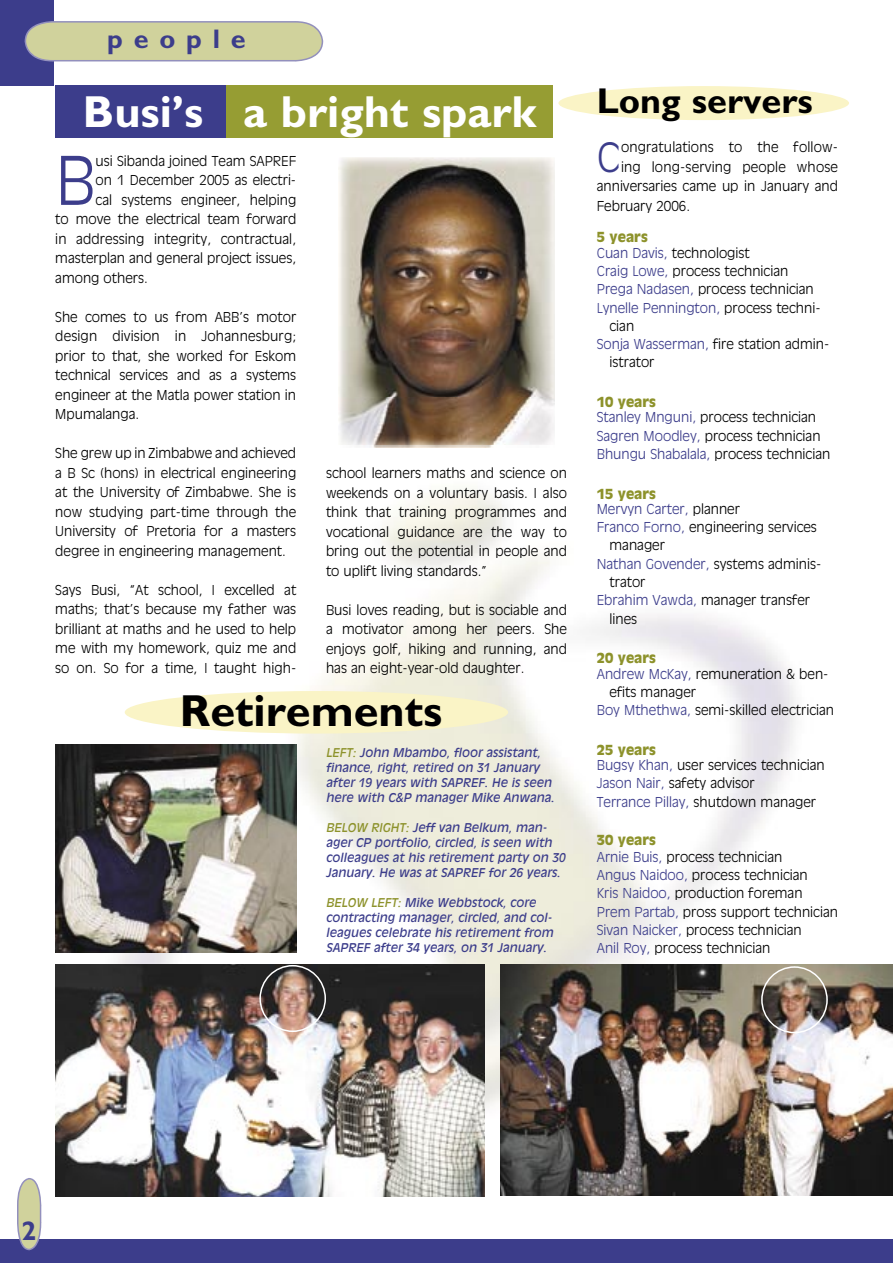
<style>
.page{position:relative;width:893px;height:1263px;background:#fff}
.page>*{position:absolute;margin:0;border:0;box-sizing:border-box;transform-origin:0 0}
.t1{font:300 66px "Antiquary 45";color:#3c3d8b}
.t2{font:700 45px "Guild 75";color:#fff}
.t3{font:700 45px "Guild 75";color:#000}
.t4{font:300 39.75px "Antiquary 45";color:#3c3d8b}
.t5{font:700 36px "Guild 75";color:#000}
.t6{font:700 27px "Guild 75";letter-spacing:.4em;color:#3c3d8b}
.t7{font:300 13.5px/19.5px "Antiquary 45";color:#000;text-align:justify}
.t8{font:300 13.5px "Antiquary 45";color:#3c3d8b}
.t9{font:700 13.5px "Antiquary 75";color:#8d922b}
.t10{font:12px/15px "Antiquary 56 Rom Ital";color:#3c3d8b}
.s1{color:#8d922b}
.s2{color:#3c3d8b}
.s3{color:#000}
</style>
<div class="page">
<img style="left:70px;top:491px;width:761px;height:706px">
<div style="left:125px;top:691px;width:383px;height:42px;background:#faf4c6;border-radius:50%"></div>
<div style="left:0;top:1239px;width:893px;height:24px;background:#3c3d8b"></div>
<svg style="left:17px;top:1178px;width:24px;height:72px;background:#c2c3a7"></svg>
<div style="left:0;top:0;width:54px;height:85px;background:#3c3d8b"></div>
<svg style="left:25px;top:21px;width:298px;height:40px;background:#c9cb9f"></svg>
<div style="left:55px;top:85px;width:176px;height:53px;background:#3c3d8b"></div>
<div style="left:227px;top:85px;width:326px;height:53px;background:#969d33"></div>
<div style="left:558px;top:86px;width:291px;height:34px;background:#faf4c6;border-radius:50%"></div>
<img style="left:339px;top:157px;width:215px;height:291px">
<img style="left:55px;top:965px;width:430px;height:231px">
<img style="left:500px;top:965px;width:393px;height:231px">
<img style="left:55px;top:744px;width:241px;height:208px">
<img style="left:259px;top:965px;width:67px;height:67px">
<img style="left:761px;top:966px;width:67px;height:67px">
<h3 class="t6" style="left:107px;top:23px;width:140px">people</h3>
<h2 class="t2" style="left:83px;top:85px;width:455px">Busi’s a bright spark</h2>
<h1 class="t1" style="left:55px;top:142px;width:42px">B</h1>
<p class="t7" style="left:96px;top:151px;width:202px">usi Sibanda joined Team SAPREF</p>
<p class="t7" style="left:96px;top:170px;width:202px">on 1 December 2005 as electri-</p>
<p class="t7" style="left:96px;top:190px;width:202px">cal systems engineer, helping</p>
<p class="t7" style="left:55px;top:209px;width:242px">to move the electrical team forward</p>
<p class="t7" style="left:55px;top:229px;width:242px">in addressing integrity, contractual,</p>
<p class="t7" style="left:55px;top:248px;width:242px">masterplan and general project issues,</p>
<p class="t7" style="left:55px;top:268px;width:94px">among others.</p>
<p class="t7" style="left:55px;top:307px;width:242px">She comes to us from ABB’s motor design division in Johannesburg; prior to that, she worked for Eskom technical services and as a systems engineer at the Matla power station in Mpumalanga.</p>
<p class="t7" style="left:55px;top:443px;width:242px">She grew up in Zimbabwe and achieved a B Sc (hons) in electrical engineering at the University of Zimbabwe. She is now studying part-time through the University of Pretoria for a masters degree in engineering management.</p>
<p class="t7" style="left:55px;top:580px;width:242px">Says Busi, “At school, I excelled at maths; that’s because my father was brilliant at maths and he used to help me with my homework, quiz me and so on. So for a time, I taught high-</p>
<p class="t7" style="left:326px;top:463px;width:242px">school learners maths and science on weekends on a voluntary basis. I also think that training programmes and vocational guidance are the way to bring out the potential in people and to uplift living standards.”</p>
<p class="t7" style="left:326px;top:600px;width:242px">Busi loves reading, but is sociable and a motivator among her peers. She enjoys golf, hiking and running, and has an eight-year-old daughter.</p>
<h2 class="t3" style="left:180px;top:684px;width:264px">Retirements</h2>
<p class="t10" style="left:326px;top:744px;width:230px"><span class="s1">LEFT:</span> John Mbambo, floor assistant, finance, right, retired on 31 January after 19 years with SAPREF. He is seen here with C&amp;P manager Mike Anwana.</p>
<p class="t10" style="left:326px;top:819px;width:241px"><span class="s1">BELOW RIGHT:</span> Jeff van Belkum, man&shy;ager CP portfolio, circled, is seen with colleagues at his retirement party on 30<br>January. He was at SAPREF for 26 years.</p>
<p class="t10" style="left:326px;top:894px;width:229px"><span class="s1">BELOW LEFT:</span> Mike Webbstock, core contracting manager, circled, and col&shy;leagues celebrate his retirement from SAPREF after 34 years, on 31 January.</p>
<h3 class="t5" style="left:597px;top:79px;width:218px">Long servers</h3>
<h3 class="t4" style="left:597px;top:134px;width:26px">C</h3>
<p class="t7" style="left:621px;top:137px;width:218px">ongratulations to the follow-</p>
<p class="t7" style="left:621px;top:156px;width:218px">ing long-serving people whose</p>
<p class="t7" style="left:597px;top:176px;width:243px">anniversaries came up in January and</p>
<p class="t7" style="left:597px;top:195px;width:95px">February 2006.</p>
<p class="t9" style="left:597px;top:229px;width:53px">5 YEARS</p>
<p class="t7" style="left:597px;top:242px;width:154px"><span class="s2">Cuan Davis,</span> technologist</p>
<p class="t7" style="left:597px;top:261px;width:193px"><span class="s2">Craig Lowe,</span> process technician</p>
<p class="t7" style="left:597px;top:279px;width:219px"><span class="s2">Prega Nadasen,</span> process technician</p>
<p class="t8" style="left:597px;top:300px;width:225px">Lynelle Pennington, <span class="s3">process techni-</span></p>
<p class="t7" style="left:609px;top:316px;width:26px">cian</p>
<p class="t7" style="left:597px;top:334px;width:234px"><span class="s2">Sonja Wasserman,</span> fire station admin-</p>
<p class="t7" style="left:609px;top:352px;width:46px">istrator</p>
<p class="t9" style="left:597px;top:394px;width:61px">10 YEARS</p>
<p class="t7" style="left:597px;top:408px;width:235px;line-height:18.3px;text-align:left"><span class="s2">Stanley Mnguni,</span> process technician<br><span class="s2">Sagren Moodley,</span> process technician<br><span class="s2">Bhungu Shabalala,</span> process technician</p>
<p class="t9" style="left:597px;top:485px;width:61px">15 YEARS</p>
<p class="t8" style="left:597px;top:501px;width:145px">Mervyn Carter, <span class="s3">planner</span></p>
<p class="t7" style="left:597px;top:517px;width:222px"><span class="s2">Franco Forno,</span> engineering services</p>
<p class="t7" style="left:609px;top:535px;width:57px">manager</p>
<p class="t8" style="left:597px;top:556px;width:226px">Nathan Govender, <span class="s3">systems adminis-</span></p>
<p class="t7" style="left:609px;top:572px;width:38px">trator</p>
<p class="t7" style="left:597px;top:590px;width:215px"><span class="s2">Ebrahim Vawda,</span> manager transfer</p>
<p class="t7" style="left:609px;top:608px;width:29px">lines</p>
<p class="t9" style="left:597px;top:650px;width:61px">20 YEARS</p>
<p class="t7" style="left:597px;top:663px;width:233px"><span class="s2">Andrew McKay,</span> remuneration &amp; ben-</p>
<p class="t7" style="left:609px;top:682px;width:88px">efits manager</p>
<p class="t7" style="left:597px;top:700px;width:239px"><span class="s2">Boy Mthethwa,</span> semi-skilled electrician</p>
<p class="t9" style="left:597px;top:742px;width:61px">25 YEARS</p>
<p class="t7" style="left:597px;top:755px;width:230px;line-height:18.3px;text-align:left"><span class="s2">Bugsy Khan,</span> user services technician<br><span class="s2">Jason Nair,</span> safety advisor<br><span class="s2">Terrance Pillay,</span> shutdown manager</p>
<p class="t9" style="left:597px;top:832px;width:61px">30 YEARS</p>
<p class="t7" style="left:597px;top:847px;width:243px;line-height:18.3px;text-align:left"><span class="s2">Arnie Buis,</span> process technician<br><span class="s2">Angus Naidoo,</span> process technician<br><span class="s2">Kris Naidoo,</span> production foreman <span class="s2">Prem Partab,</span> pross support technician <span class="s2">Sivan Naicker,</span> process technician<br><span class="s2">Anil Roy,</span> process technician</p>
<h3 class="t6" style="left:22px;top:1215px;width:16px">2</h3>
</div>
